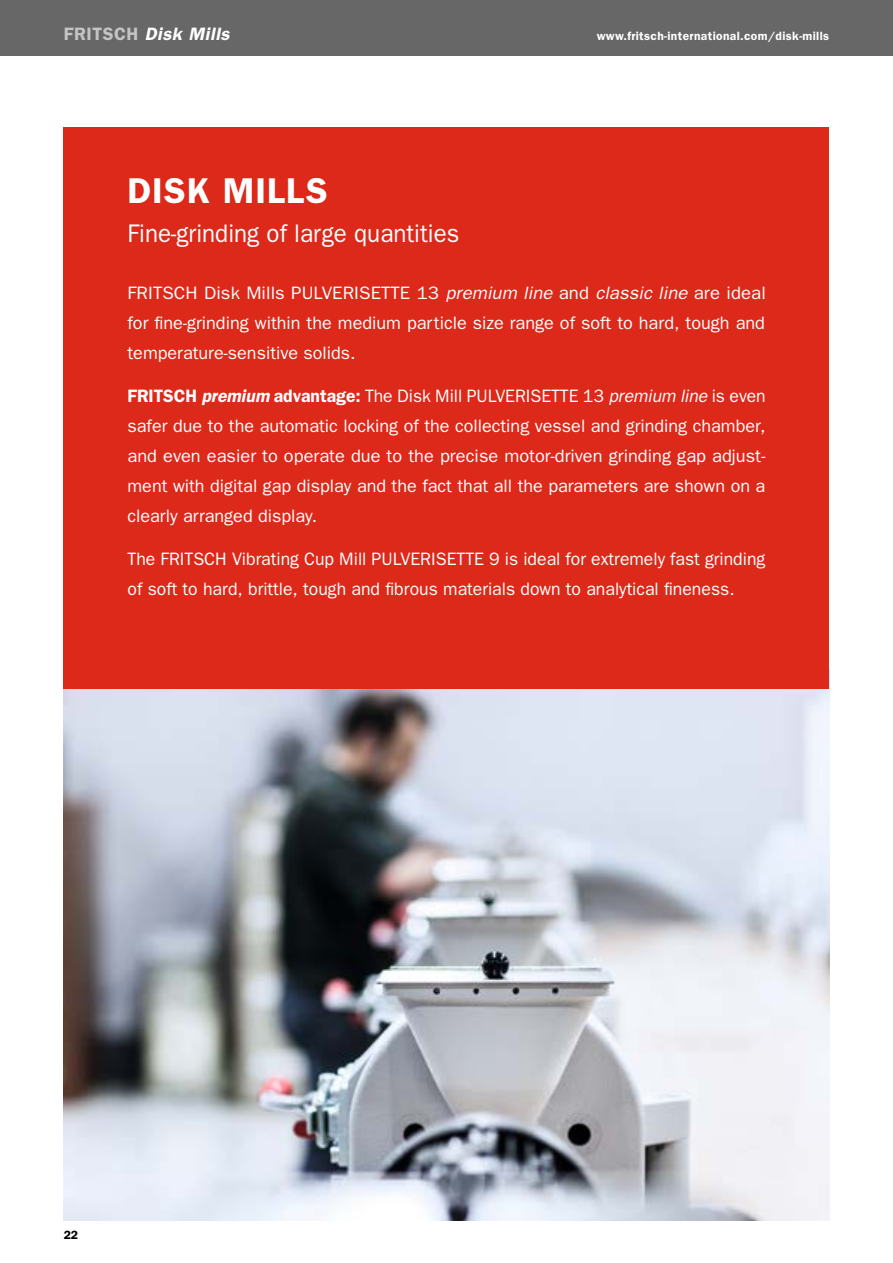
<style>
.page{position:relative;width:893px;height:1263px;background:#fff}
.page>*{position:absolute;margin:0;border:0;box-sizing:border-box;transform-origin:0 0}
.t1{font:600 36px "Franklin Gothic";letter-spacing:.03em;color:#fff}
.t2{font:25.5px "Franklin Gothic";color:#fff;scale:.95 1}
.t3{font:18px/30px "Franklin Gothic";color:#fff;text-align:justify}
.t4{font:italic 600 18px "Franklin Gothic";letter-spacing:.03em;color:#fff}
.t5{font:600 12px "Franklin Gothic";letter-spacing:.03em;color:#fff}
.t6{font:600 12px "Franklin Gothic";color:#000}
.s1{font-style:normal;color:#c4c4c5}
.s2{font-style:italic}
.s3{font-weight:600}
.s4{font-weight:600;font-style:italic}
</style>
<div class="page">
<div style="left:0;top:0;width:893px;height:55px;background:#676767"></div>
<img style="left:64px;top:689px;width:765px;height:531px">
<div style="left:64px;top:128px;width:765px;height:561px;background:#dc291a"></div>
<p class="t4" style="left:64px;top:23px;width:167px"><span class="s1">FRITSCH</span> Disk Mills</p>
<p class="t5" style="left:597px;top:29px;width:234px">www.fritsch-international.com/disk-mills</p>
<h1 class="t1" style="left:128px;top:170px;width:202px">DISK MILLS</h1>
<h2 class="t2" style="left:128px;top:219px;width:351px">Fine-grinding of large quantities</h2>
<p class="t3" style="left:128px;top:278px;width:640px">FRITSCH Disk Mills PULVERISETTE 13 <span class="s2">premium line</span> and <span class="s2">classic line</span> are ideal for fine-grinding within the medium particle size range of soft to hard, tough and temperature-sensitive solids.</p>
<p class="t3" style="left:128px;top:381px;width:640px"><span class="s3">FRITSCH</span> <span class="s4">premium</span> <span class="s3">advantage:</span> The Disk Mill PULVERISETTE 13 <span class="s2">premium line</span> is even safer due to the automatic locking of the collecting vessel and grinding chamber, and even easier to operate due to the precise motor-driven grinding gap adjust&shy;ment with digital gap display and the fact that all the parameters are shown on a clearly arranged display.</p>
<p class="t3" style="left:128px;top:543px;width:639px">The FRITSCH Vibrating Cup Mill PULVERISETTE 9 is ideal for extremely fast grinding of soft to hard, brittle, tough and fibrous materials down to analytical fineness.</p>
<p class="t6" style="left:64px;top:1227px;width:16px">22</p>
</div>
